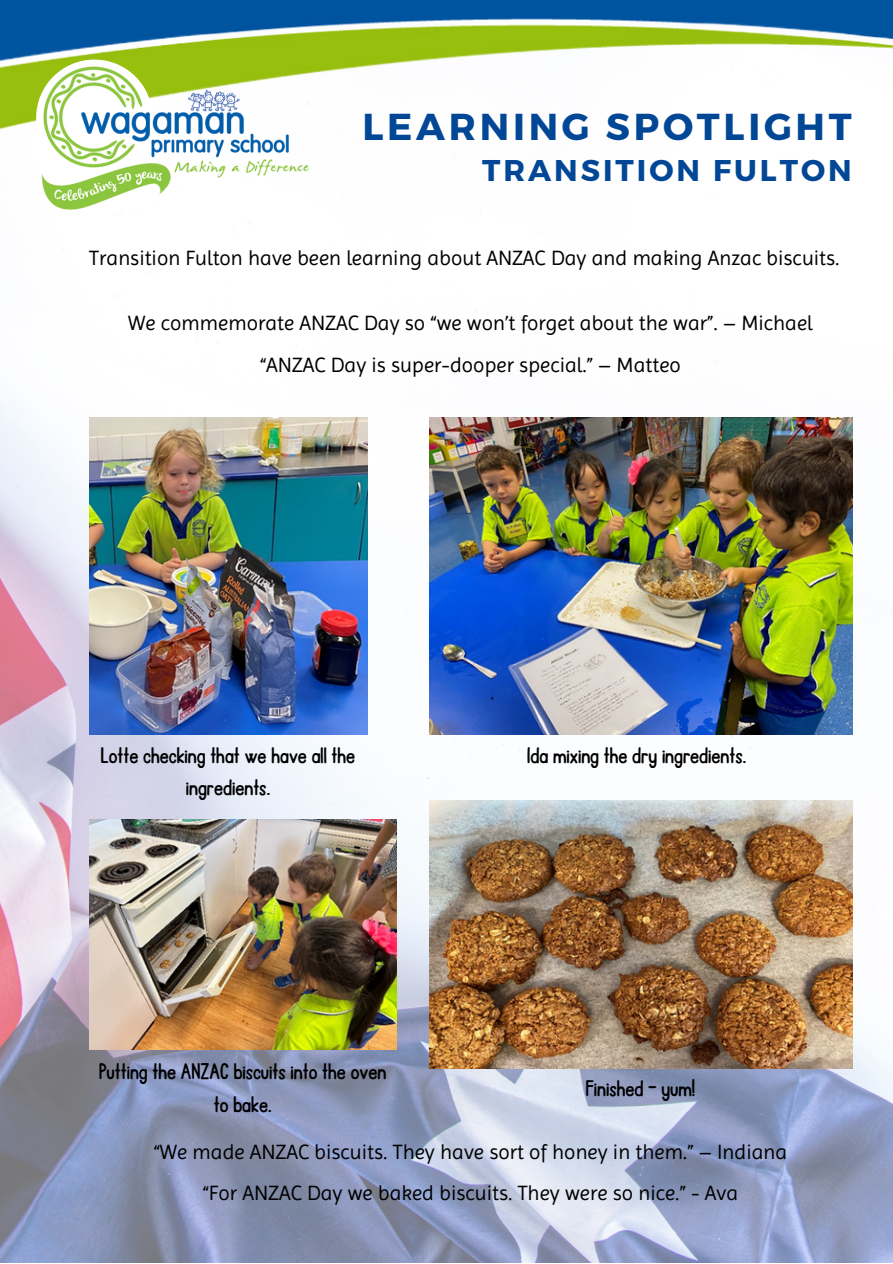
<style>
.page{position:relative;width:893px;height:1264px;background:#fff}
.page>*{position:absolute;margin:0;border:0;box-sizing:border-box;transform-origin:0 0}
.t1{font:700 37.5px "Montserrat";letter-spacing:.1em;color:#014796}
.t2{font:700 30px "Montserrat";letter-spacing:.1em;color:#014796}
.t3{font:24px/32.5px "Ballpoint";color:#000;text-align:center}
.t4{font:21px/41.5px "Imprima";color:#000;text-align:center}
</style>
<div class="page">
<img style="left:0;top:0;width:892px;height:1262px">
<img style="left:0;top:1px;width:892px;height:137px">
<img style="left:26px;top:58px;width:298px;height:160px">
<img style="left:89px;top:417px;width:278px;height:317px">
<img style="left:429px;top:417px;width:423px;height:317px">
<img style="left:89px;top:819px;width:307px;height:230px">
<img style="left:429px;top:800px;width:423px;height:268px">
<h1 class="t1" style="left:362px;top:102px;width:490px">LEARNING SPOTLIGHT</h1>
<h2 class="t2" style="left:482px;top:150px;width:371px">TRANSITION FULTON</h2>
<p class="t4" style="left:89px;top:237px;width:751px">Transition Fulton have been learning about ANZAC Day and making Anzac biscuits.</p>
<p class="t4" style="left:128px;top:302px;width:686px">We commemorate ANZAC Day so “we won’t forget about the war”. – Michael “ANZAC Day is super-dooper special.” – Matteo</p>
<p class="t3" style="left:101px;top:739px;width:256px">Lotte checking that we have all the ingredients.</p>
<p class="t3" style="left:527px;top:739px;width:220px">Ida mixing the dry ingredients.</p>
<p class="t3" style="left:99px;top:1055px;width:289px">Putting the ANZAC biscuits into the oven to bake.</p>
<p class="t3" style="left:585px;top:1072px;width:111px">Finished – yum!</p>
<p class="t4" style="left:154px;top:1130px;width:635px">“We made ANZAC biscuits. They have sort of honey in them.” – Indiana “For ANZAC Day we baked biscuits. They were so nice.” - Ava</p>
</div>
